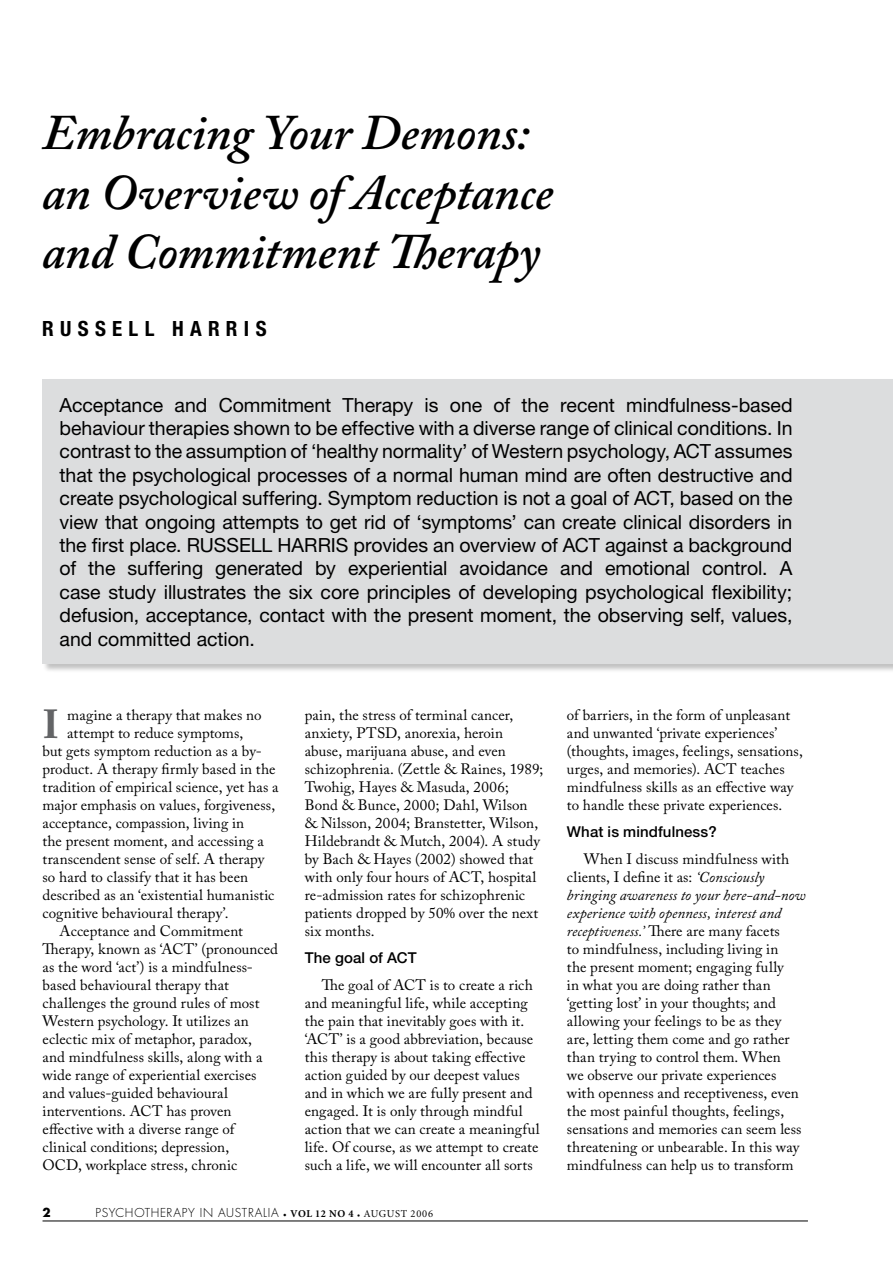
<style>
.page{position:relative;width:893px;height:1263px;background:#fff}
.page>*{position:absolute;margin:0;border:0;box-sizing:border-box;transform-origin:0 0}
.t1{font:italic 600 49.5px/59.4px "Adobe Caslon Pro";letter-spacing:-.005em;color:#000}
.t2{font:700 40.35px "Adobe Caslon Pro";color:#636466}
.t3{font:700 condensed 21px "Helvetica Neue";letter-spacing:.3em;color:#000}
.t4{font:19.5px/23.4px "Helvetica Neue";color:#000;text-align:justify}
.t5{font:15px/18px "Adobe Caslon Pro";letter-spacing:.005em;color:#000}
.t6{font:500 15px "Helvetica Neue";letter-spacing:.005em;color:#000}
.t7{font:300 12px "Futura";letter-spacing:.06em;color:#000}
.s1{font-family:"Minion";font-weight:400}
.s2{font-family:"Minion";font-weight:700;font-size:10.5px}
.s3{font-family:"Minion";font-weight:400;font-size:10.5px}
.s4{font-style:italic}
</style>
<div class="page">
<hr style="left:43px;top:1221px;width:765px;height:1px;background:#000">
<div style="left:41px;top:378px;width:852px;height:296px;background:#000;opacity:.25"></div>
<div style="left:43px;top:379px;width:850px;height:285px;background:#dcddde"></div>
<h1 class="t1" style="left:42px;top:102px;width:513px">Embracing Your Demons: an Overview of Acceptance and Commitment Therapy</h1>
<h3 class="t3" style="left:42px;top:315px;width:226px">RUSSELL HARRIS</h3>
<p class="t4" style="left:60px;top:393px;width:735px">Acceptance and Commitment Therapy is one of the recent mindfulness-based behaviour therapies shown to be effective with a diverse range of clinical conditions. In contrast to the assumption of ‘healthy normality’ of Western psychology, ACT assumes that the psychological processes of a normal human mind are often destructive and create psychological suffering. Symptom reduction is not a goal of ACT, based on the view that ongoing attempts to get rid of ‘symptoms’ can create clinical disorders in the first place. RUSSELL HARRIS provides an overview of ACT against a background of the suffering generated by experiential avoidance and emotional control. A case study illustrates the six core principles of developing psychological flexibility; defusion, acceptance, contact with the present moment, the observing self, values, and committed action.</p>
<h2 class="t2" style="left:43px;top:700px;width:18px">I</h2>
<p class="t5" style="left:67px;top:706px;width:196px">magine a therapy that makes no</p>
<p class="t5" style="left:67px;top:724px;width:178px">attempt to reduce symptoms,</p>
<p class="t5" style="left:43px;top:742px;width:221px">but gets symptom reduction as a by-</p>
<p class="t5" style="left:43px;top:760px;width:234px">product. A therapy firmly based in the</p>
<p class="t5" style="left:43px;top:778px;width:238px">tradition of empirical science, yet has a</p>
<p class="t5" style="left:43px;top:796px;width:234px">major emphasis on values, forgiveness,</p>
<p class="t5" style="left:43px;top:814px;width:203px">acceptance, compassion, living in</p>
<p class="t5" style="left:43px;top:832px;width:223px">the present moment, and accessing a</p>
<p class="t5" style="left:43px;top:850px;width:223px">transcendent sense of self. A therapy</p>
<p class="t5" style="left:43px;top:868px;width:207px">so hard to classify that it has been</p>
<p class="t5" style="left:43px;top:886px;width:233px">described as an ‘existential humanistic</p>
<p class="t5" style="left:43px;top:904px;width:188px">cognitive behavioural therapy’.</p>
<p class="t5" style="left:60px;top:922px;width:185px">Acceptance and Commitment</p>
<p class="t5" style="left:43px;top:940px;width:237px">Therapy, known as ‘ACT’ (pronounced</p>
<p class="t5" style="left:43px;top:958px;width:212px">as the word ‘act’) is a mindfulness-</p>
<p class="t5" style="left:43px;top:976px;width:188px">based behavioural therapy that</p>
<p class="t5" style="left:43px;top:994px;width:218px">challenges the ground rules of most</p>
<p class="t5" style="left:43px;top:1012px;width:208px">Western psychology. It utilizes an</p>
<p class="t5" style="left:43px;top:1030px;width:211px">eclectic mix of metaphor, paradox,</p>
<p class="t5" style="left:43px;top:1048px;width:221px">and mindfulness skills, along with a</p>
<p class="t5" style="left:43px;top:1066px;width:216px">wide range of experiential exercises</p>
<p class="t5" style="left:43px;top:1084px;width:187px">and values-guided behavioural</p>
<p class="t5" style="left:43px;top:1102px;width:191px">interventions. ACT has proven</p>
<p class="t5" style="left:43px;top:1120px;width:194px">effective with a diverse range of</p>
<p class="t5" style="left:43px;top:1138px;width:188px">clinical conditions; depression,</p>
<p class="t5" style="left:43px;top:1156px;width:196px">OCD, workplace stress, chronic</p>
<p class="t5" style="left:305px;top:706px;width:240px">pain, the stress of terminal cancer, anxiety, PTSD, anorexia, heroin abuse, marijuana abuse, and even schizophrenia. (Zettle &amp; Raines, 1989; Twohig, Hayes &amp; Masuda, 2006; Bond &amp; Bunce, 2000; Dahl, Wilson &amp; Nilsson, 2004; Branstetter, Wilson, Hildebrandt &amp; Mutch, 2004). A study by Bach &amp; Hayes (2002) showed that with only four hours of ACT, hospital re-admission rates for schizophrenic patients dropped by 50% over the next six months.</p>
<p class="t6" style="left:305px;top:948px;width:113px">The goal of ACT</p>
<p class="t5" style="left:305px;top:976px;width:236px;text-indent:17px">The goal of ACT is to create a rich and meaningful life, while accepting the pain that inevitably goes with it. ‘ACT’ is a good abbreviation, because this therapy is about taking effective action guided by our deepest values and in which we are fully present and engaged. It is only through mindful action that we can create a meaningful life. Of course, as we attempt to create such a life, we will encounter all sorts</p>
<p class="t7" style="left:96px;top:1205px;width:339px">PSYCHOTHERAPY IN AUSTRALIA <span class="s1">•</span> <span class="s2">VOL 12 NO 4</span> <sub>•</sub> <span class="s3">AUGUST 2006</span></p>
<p class="t5" style="left:567px;top:706px;width:237px">of barriers, in the form of unpleasant and unwanted ‘private experiences’ (thoughts, images, feelings, sensations, urges, and memories). ACT teaches mindfulness skills as an effective way to handle these private experiences.</p>
<p class="t6" style="left:567px;top:822px;width:151px">What is mindfulness?</p>
<p class="t5" style="left:567px;top:850px;width:240px;text-indent:17px">When I discuss mindfulness with clients, I define it as: <span class="s4">‘Consciously bringing awareness to your here-and-now experience with openness, interest and receptiveness.’</span> There are many facets<br>to mindfulness, including living in<br>the present moment; engaging fully<br>in what you are doing rather than ‘getting lost’ in your thoughts; and allowing your feelings to be as they are, letting them come and go rather than trying to control them. When<br>we observe our private experiences with openness and receptiveness, even the most painful thoughts, feelings, sensations and memories can seem less threatening or unbearable. In this way mindfulness can help us to transform</p>
</div>
